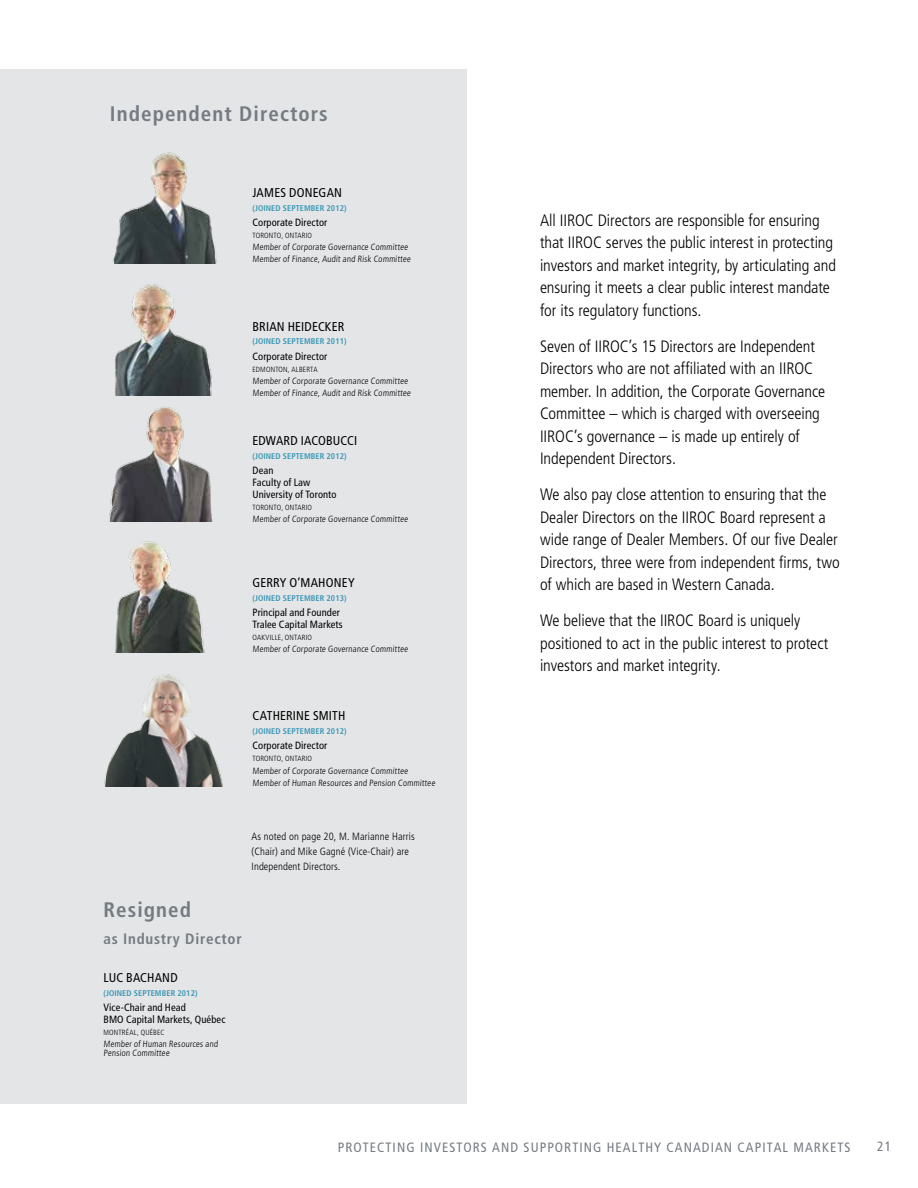
<style>
.page{position:relative;width:918px;height:1188px;background:#fff}
.page>*{position:absolute;margin:0;border:0;box-sizing:border-box;transform-origin:0 0}
.t1{font:700 condensed 21px "Frutiger";letter-spacing:.05em;color:#757b82}
.t2{font:300 condensed 16.5px/22.5px "Frutiger";letter-spacing:-.005em;color:#000}
.t3{font:700 condensed 15px "Frutiger";letter-spacing:.05em;color:#757b82}
.t4{font:condensed 13.5px "Frutiger";letter-spacing:.08em;color:#757b82}
.t5{font:condensed 12.75px "Frutiger";letter-spacing:.015em;color:#000}
.t6{font:condensed 10.5px/12px "Frutiger";letter-spacing:.005em;color:#000}
.t7{font:300 condensed 10.5px/15px "Frutiger";letter-spacing:.01em;color:#000}
.t8{font:300 condensed 9px/12.3px "Frutiger";color:#000}
.t9{font:700 condensed 8.25px "Frutiger";letter-spacing:.01em;color:#3c97b6}
.t10{font:300 condensed 7.5px "Frutiger";letter-spacing:.025em;color:#000}
</style>
<div class="page">
<div style="left:0;top:69px;width:466px;height:1034px;background:#e3e5e6"></div>
<img style="left:104px;top:674px;width:119px;height:112px">
<img style="left:115px;top:541px;width:90px;height:111px">
<img style="left:109px;top:406px;width:104px;height:115px">
<img style="left:113px;top:152px;width:104px;height:111px">
<img style="left:115px;top:284px;width:97px;height:111px">
<p class="t1" style="left:110px;top:102px;width:219px">Independent Directors</p>
<p class="t5" style="left:253px;top:185px;width:91px">JAMES DONEGAN</p>
<p class="t9" style="left:253px;top:203px;width:96px">(JOINED SEPTEMBER 2012)</p>
<p class="t6" style="left:253px;top:216px;width:76px">Corporate Director</p>
<p class="t10" style="left:253px;top:231px;width:61px">TORONTO, ONTARIO</p>
<p class="t8" style="left:253px;top:241px;width:161px">Member of Corporate Governance Committee<br>Member of Finance, Audit and Risk Committee</p>
<p class="t5" style="left:253px;top:319px;width:93px">BRIAN HEIDECKER</p>
<p class="t9" style="left:253px;top:337px;width:96px">(JOINED SEPTEMBER 2011)</p>
<p class="t6" style="left:253px;top:350px;width:76px">Corporate Director</p>
<p class="t10" style="left:253px;top:365px;width:66px">EDMONTON, ALBERTA</p>
<p class="t8" style="left:253px;top:375px;width:161px">Member of Corporate Governance Committee<br>Member of Finance, Audit and Risk Committee</p>
<p class="t5" style="left:253px;top:433px;width:106px">EDWARD IACOBUCCI</p>
<p class="t9" style="left:253px;top:451px;width:96px">(JOINED SEPTEMBER 2012)</p>
<p class="t6" style="left:253px;top:464px;width:85px">Dean<br>Faculty of Law<br>University of Toronto</p>
<p class="t10" style="left:253px;top:503px;width:61px">TORONTO, ONTARIO</p>
<p class="t8" style="left:253px;top:513px;width:158px">Member of Corporate Governance Committee</p>
<p class="t5" style="left:253px;top:575px;width:104px">GERRY O’MAHONEY</p>
<p class="t9" style="left:253px;top:593px;width:96px">(JOINED SEPTEMBER 2013)</p>
<p class="t6" style="left:253px;top:606px;width:92px">Principal and Founder<br>Tralee Capital Markets</p>
<p class="t10" style="left:253px;top:633px;width:61px">OAKVILLE, ONTARIO</p>
<p class="t8" style="left:253px;top:643px;width:158px">Member of Corporate Governance Committee</p>
<p class="t5" style="left:253px;top:708px;width:94px">CATHERINE SMITH</p>
<p class="t9" style="left:253px;top:726px;width:96px">(JOINED SEPTEMBER 2012)</p>
<p class="t6" style="left:253px;top:740px;width:76px">Corporate Director</p>
<p class="t10" style="left:253px;top:754px;width:61px">TORONTO, ONTARIO</p>
<p class="t8" style="left:253px;top:764px;width:185px">Member of Corporate Governance Committee<br>Member of Human Resources and Pension Committee</p>
<p class="t7" style="left:252px;top:829px;width:165px">As noted on page 20, M. Marianne Harris (Chair) and Mike Gagné (Vice-Chair) are<br>Independent Directors.</p>
<p class="t1" style="left:103px;top:897px;width:89px">Resigned</p>
<p class="t3" style="left:104px;top:929px;width:140px">as Industry Director</p>
<p class="t5" style="left:104px;top:970px;width:76px">LUC BACHAND</p>
<p class="t9" style="left:104px;top:988px;width:96px">(JOINED SEPTEMBER 2012)</p>
<p class="t6" style="left:104px;top:1001px;width:123px">Vice-Chair and Head<br>BMO Capital Markets, Québec</p>
<p class="t10" style="left:104px;top:1028px;width:63px">MONTRÉAL, QUÉBEC</p>
<p class="t8" style="left:104px;top:1040px;width:117px;line-height:9px">Member of Human Resources and<br>Pension Committee</p>
<p class="t2" style="left:540px;top:209px;width:297px">All IIROC Directors are responsible for ensuring that IIROC serves the public interest in protecting investors and market integrity, by articulating and ensuring it meets a clear public interest mandate for its regulatory functions.</p>
<p class="t2" style="left:540px;top:335px;width:287px">Seven of IIROC’s 15 Directors are Independent Directors who are not affiliated with an IIROC member. In addition, the Corporate Governance Committee – which is charged with overseeing IIROC’s governance – is made up entirely of Independent Directors.</p>
<p class="t2" style="left:540px;top:484px;width:301px">We also pay close attention to ensuring that the Dealer Directors on the IIROC Board represent a wide range of Dealer Members. Of our five Dealer Directors, three were from independent firms, two of which are based in Western Canada.</p>
<p class="t2" style="left:540px;top:610px;width:290px">We believe that the IIROC Board is uniquely positioned to act in the public interest to protect investors and market integrity.</p>
<p class="t4" style="left:338px;top:1139px;width:514px">PROTECTING INVESTORS AND SUPPORTING HEALTHY CANADIAN CAPITAL MARKETS</p>
<p class="t4" style="left:877px;top:1139px;width:16px">21</p>
</div>
